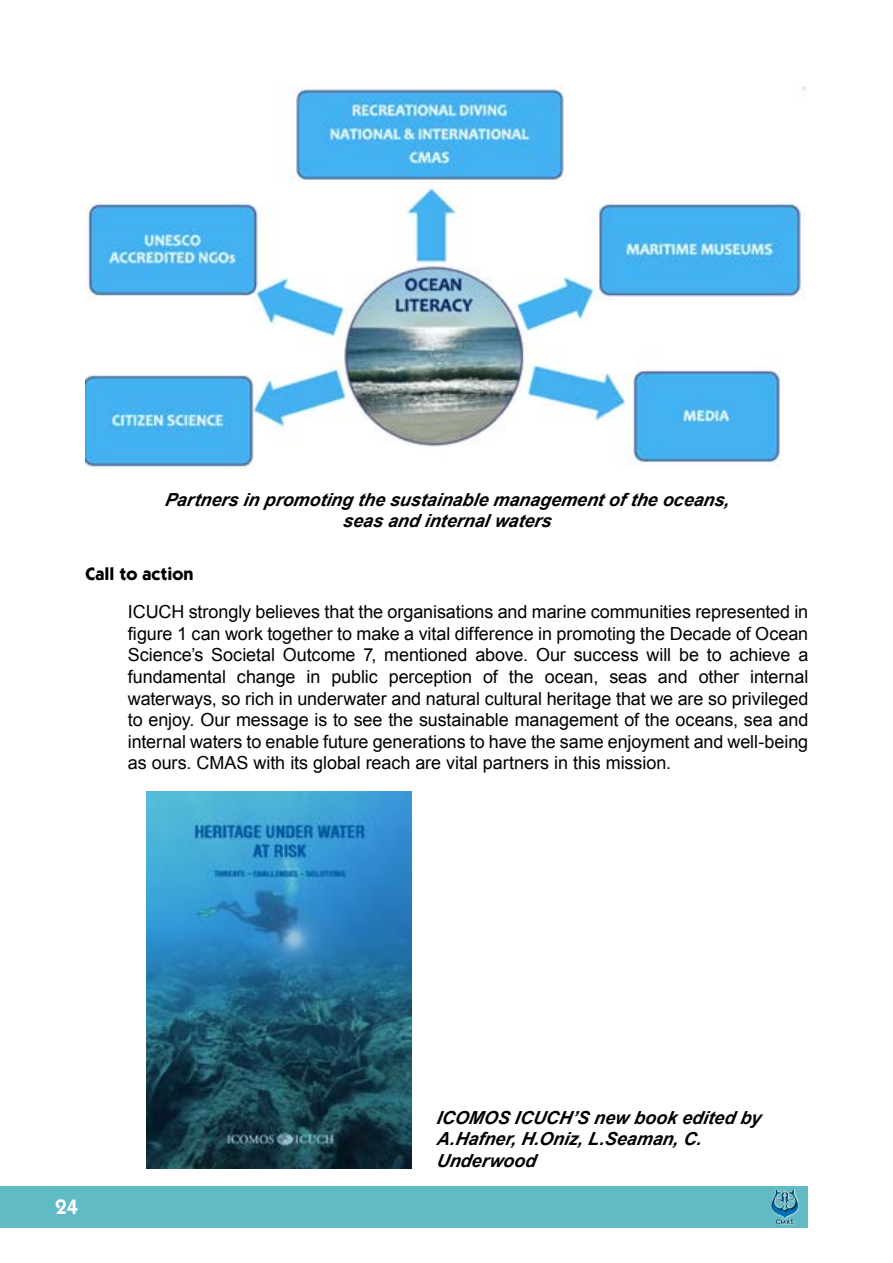
<style>
.page{position:relative;width:893px;height:1263px;background:#fff}
.page>*{position:absolute;margin:0;border:0;box-sizing:border-box;transform-origin:0 0}
.t1{font:600 21px "Itc Kabel";color:#fff}
.t2{font:18px/21.6px "Arial";letter-spacing:-.005em;color:#000;text-align:justify}
.t3{font:italic 700 18px/21.6px "Arial";color:#000}
.t4{font:700 18px "Itc Kabel";color:#000}
</style>
<div class="page">
<div style="left:0;top:1187px;width:808px;height:41px;background:#61bbc4"></div>
<div style="left:759px;top:1180px;width:52px;height:46px;background:#000;opacity:.75"></div>
<img style="left:147px;top:792px;width:264px;height:376px">
<img style="left:85px;top:85px;width:721px;height:384px">
<p class="t3" style="left:164px;top:489px;width:570px;text-align:center">Partners in promoting the sustainable management of the oceans, seas and internal waters</p>
<p class="t4" style="left:85px;top:562px;width:110px">Call to action</p>
<p class="t2" style="left:128px;top:601px;width:682px">ICUCH strongly believes that the organisations and marine communities represented in figure 1 can work together to make a vital difference in promoting the Decade of Ocean Science’s Societal Outcome 7, mentioned above. Our success will be to achieve a fundamental change in public perception of the ocean, seas and other internal waterways, so rich in underwater and natural cultural heritage that we are so privileged to enjoy. Our message is to see the sustainable management of the oceans, sea and internal waters to enable future generations to have the same enjoyment and well-being as ours. CMAS with its global reach are vital partners in this mission.</p>
<p class="t1" style="left:55px;top:1194px;width:25px">24</p>
<p class="t3" style="left:436px;top:1107px;width:330px">ICOMOS ICUCH ’S new book edited by<br>A.Hafner,H.Oniz,L.Seaman,C.<br>Underwood</p>
</div>
